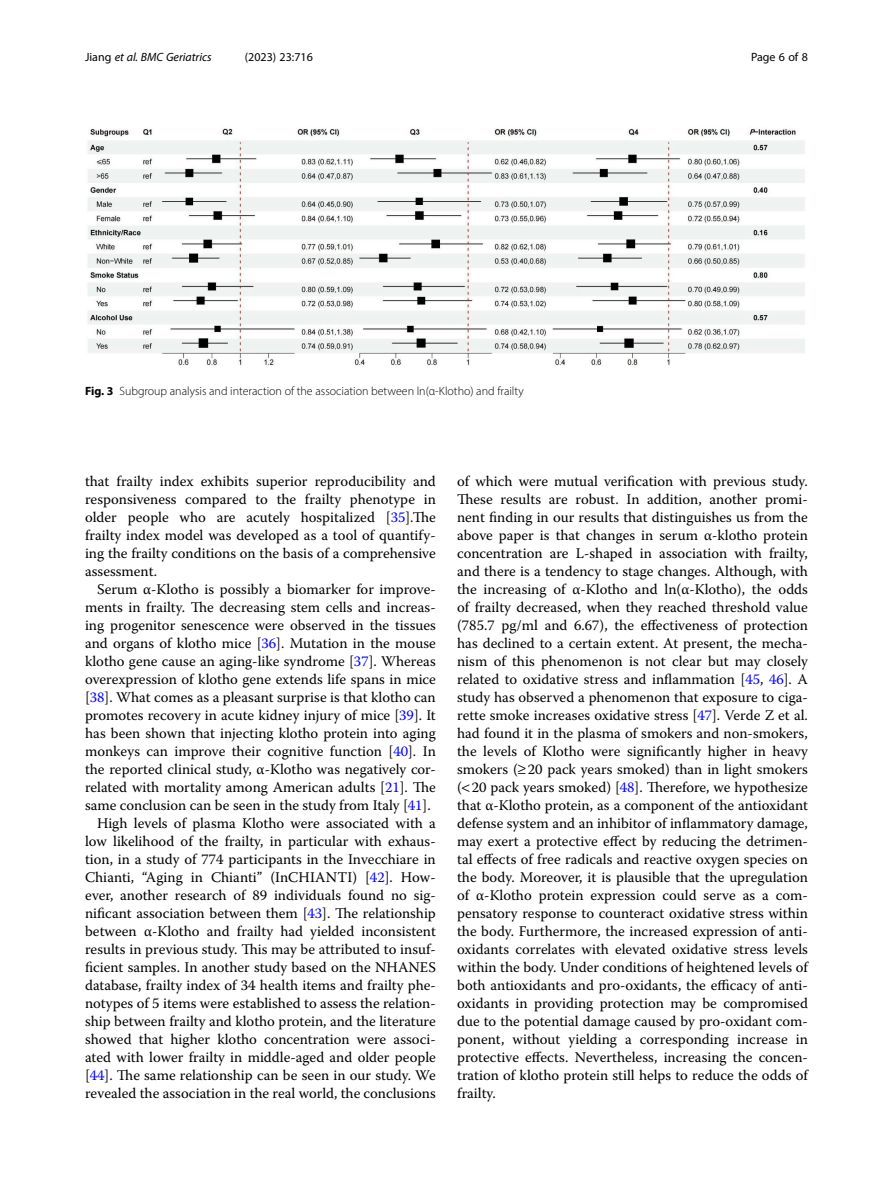
<style>
.page{position:relative;width:893px;height:1191px;background:#fff}
.page>*{position:absolute;margin:0;border:0;box-sizing:border-box;transform-origin:0 0}
.Body_Text_Indent{font:14.7px/18px "Warnock Pro";color:#000;text-align:justify}
.Figure_Caption{font:300 12px "Myriad Pro";color:#000}
.t1{font:italic 12px "Myriad Pro";color:#000}
.t2{font:12px "Myriad Pro";color:#000}
.s1{font-style:normal}
.s2{font-weight:700}
.s3{color:#00f}
</style>
<div class="page">
<img style="left:87px;top:128px;width:718px;height:238px">
<p class="t1" style="left:85px;top:50px;width:128px"><span class="s1">Jiang</span> et al. BMC Geriatrics</p>
<p class="t2" style="left:245px;top:50px;width:70px">(2023) 23:716</p>
<p class="t2" style="left:751px;top:50px;width:58px">Page 6 of 8</p>
<p class="Figure_Caption" style="left:85px;top:383px;width:440px"><span class="s2">Fig. 3</span> Subgroup analysis and interaction of the association between ln(α-Klotho) and frailty</p>
<p class="Body_Text_Indent" style="left:85px;top:472px;width:352px">that frailty index exhibits superior reproducibility and responsiveness compared to the frailty phenotype in older people who are acutely hospitalized [<span class="s3">35</span>].The frailty index model was developed as a tool of quantify&shy;ing the frailty conditions on the basis of a comprehensive assessment.</p>
<p class="Body_Text_Indent" style="left:85px;top:580px;width:352px;text-indent:12px">Serum α-Klotho is possibly a biomarker for improve&shy;ments in frailty. The decreasing stem cells and increas&shy;ing progenitor senescence were observed in the tissues and organs of klotho mice [<span class="s3">36</span>]. Mutation in the mouse klotho gene cause an aging-like syndrome [<span class="s3">37</span>]. Whereas overexpression of klotho gene extends life spans in mice [<span class="s3">38</span>]. What comes as a pleasant surprise is that klotho can promotes recovery in acute kidney injury of mice [<span class="s3">39</span>]. It has been shown that injecting klotho protein into aging monkeys can improve their cognitive function [<span class="s3">40</span>]. In the reported clinical study, α-Klotho was negatively cor&shy;related with mortality among American adults [<span class="s3">21</span>]. The same conclusion can be seen in the study from Italy [<span class="s3">41</span>].</p>
<p class="Body_Text_Indent" style="left:85px;top:814px;width:352px;text-indent:12px">High levels of plasma Klotho were associated with a low likelihood of the frailty, in particular with exhaus&shy;tion, in a study of 774 participants in the Invecchiare in Chianti, “Aging in Chianti” (InCHIANTI) [<span class="s3">42</span>]. How&shy;ever, another research of 89 individuals found no sig&shy;nificant association between them [<span class="s3">43</span>]. The relationship between α-Klotho and frailty had yielded inconsistent results in previous study. This may be attributed to insuf&shy;ficient samples. In another study based on the NHANES database, frailty index of 34 health items and frailty phe&shy;notypes of 5 items were established to assess the relation&shy;ship between frailty and klotho protein, and the literature showed that higher klotho concentration were associ&shy;ated with lower frailty in middle-aged and older people [<span class="s3">44</span>]. The same relationship can be seen in our study. We revealed the association in the real world, the conclusions</p>
<p class="Body_Text_Indent" style="left:457px;top:472px;width:352px">of which were mutual verification with previous study.<br>These results are robust. In addition, another promi&shy;nent finding in our results that distinguishes us from the above paper is that changes in serum α-klotho protein concentration are L-shaped in association with frailty, and there is a tendency to stage changes. Although, with the increasing of α-Klotho and ln(α-Klotho), the odds of frailty decreased, when they reached threshold value (785.7 pg/ml and 6.67), the effectiveness of protection has declined to a certain extent. At present, the mecha&shy;nism of this phenomenon is not clear but may closely related to oxidative stress and inflammation [<span class="s3">45</span>, <span class="s3">46</span>]. A study has observed a phenomenon that exposure to ciga&shy;rette smoke increases oxidative stress [<span class="s3">47</span>]. Verde Z et al. had found it in the plasma of smokers and non-smokers, the levels of Klotho were significantly higher in heavy smokers (≥20 pack years smoked) than in light smokers ( 20 pack years smoked) [<span class="s3">48</span>]. Therefore, we hypothesize that α-Klotho protein, as a component of the antioxidant defense system and an inhibitor of inflammatory damage, may exert a protective effect by reducing the detrimen&shy;tal effects of free radicals and reactive oxygen species on the body. Moreover, it is plausible that the upregulation of α-Klotho protein expression could serve as a com&shy;pensatory response to counteract oxidative stress within the body. Furthermore, the increased expression of anti&shy;oxidants correlates with elevated oxidative stress levels within the body. Under conditions of heightened levels of both antioxidants and pro-oxidants, the efficacy of anti&shy;oxidants in providing protection may be compromised due to the potential damage caused by pro-oxidant com&shy;ponent, without yielding a corresponding increase in protective effects. Nevertheless, increasing the concen&shy;tration of klotho protein still helps to reduce the odds of frailty.</p>
</div>
